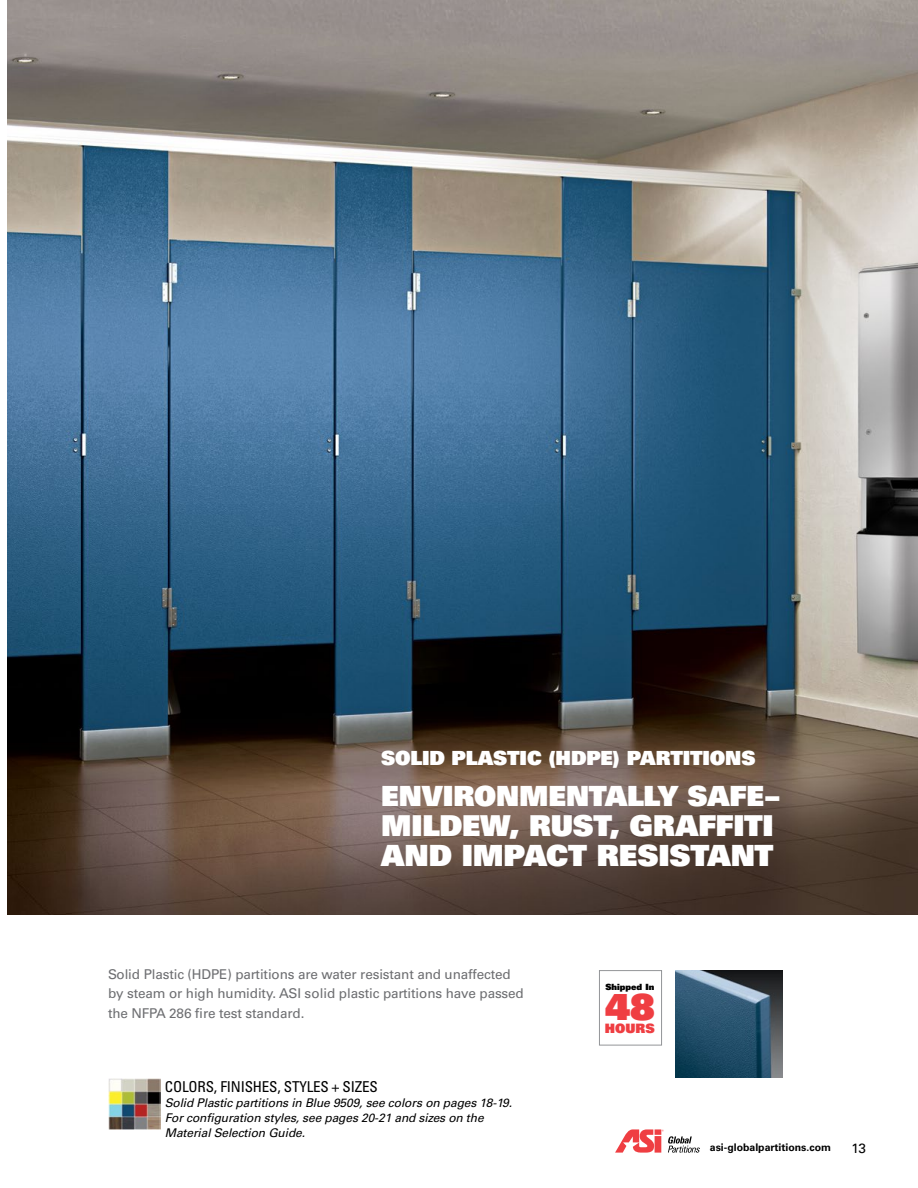
<style>
.page{position:relative;width:918px;height:1188px;background:#fff}
.page>*{position:absolute;margin:0;border:0;box-sizing:border-box;transform-origin:0 0}
.t1{font:900 36px "Univers";color:#ef3e42}
.t2{font:29.25px "Univers LT Pro 85 X Black";letter-spacing:-.005em;color:#fff}
.t3{font:28.8px "Univers LT Pro 85 X Black";letter-spacing:-.005em;color:#fff}
.t4{font:27.75px "Univers LT Pro 85 X Black";letter-spacing:-.005em;color:#fff}
.t5{font:19.5px "Univers LT Pro 85 X Black";letter-spacing:-.005em;color:#fff}
.t6{font:condensed 15px "Univers LT Pro";letter-spacing:-.01em;color:#000}
.t7{font:13.5px/19.5px "Univers LT Pro 55 Roman";letter-spacing:-.01em;color:#6d6e71}
.t8{font:13.5px "Univers LT Pro 55 Roman";color:#000}
.t9{font:900 12.9px "Univers";color:#ef3e42}
.t10{font:italic 12px/15px "Univers LT Pro 55";letter-spacing:-.01em;color:#000}
.t11{font:700 10.5px "Univers LT Pro 65";color:#000}
.t12{font:900 8.55px "Univers";color:#000}
</style>
<div class="page">
<img style="left:8px;top:0;width:910px;height:915px">
<img style="left:675px;top:970px;width:108px;height:108px">
<div style="left:599px;top:970px;width:63px;height:75px;border:1px solid #939598"></div>
<img style="left:108px;top:1078px;width:52px;height:51px">
<svg style="left:615px;top:1129px;width:85px;height:24px"></svg>
<h3 class="t5" style="left:381px;top:745px;width:376px">SOLID PLASTIC (HDPE) PARTITIONS</h3>
<h3 class="t4" style="left:381px;top:778px;width:400px">ENVIRONMENTALLY SAFE–</h3>
<h3 class="t3" style="left:381px;top:807px;width:394px">MILDEW, RUST, GRAFFITI</h3>
<h2 class="t2" style="left:381px;top:836px;width:394px">AND IMPACT RESISTANT</h2>
<p class="t7" style="left:108px;top:963px;width:417px">Solid Plastic (HDPE) partitions are water resistant and unaffected by steam or high humidity. ASI solid plastic partitions have passed the NFPA 286 fire test standard.</p>
<p class="t6" style="left:165px;top:1077px;width:214px">COLORS, FINISHES, STYLES + SIZES</p>
<p class="t10" style="left:165px;top:1095px;width:349px">Solid Plastic partitions in Blue 9509, see colors on pages 18-19.<br>For configuration styles, see pages 20-21 and sizes on the<br>Material Selection Guide.</p>
<p class="t12" style="left:605px;top:981px;width:50px">Shipped In</p>
<h1 class="t1" style="left:605px;top:984px;width:51px">48</h1>
<p class="t9" style="left:605px;top:1019px;width:51px">HOURS</p>
<p class="t11" style="left:710px;top:1140px;width:123px">asi-globalpartitions.com</p>
<p class="t8" style="left:851px;top:1138px;width:16px">13</p>
</div>
